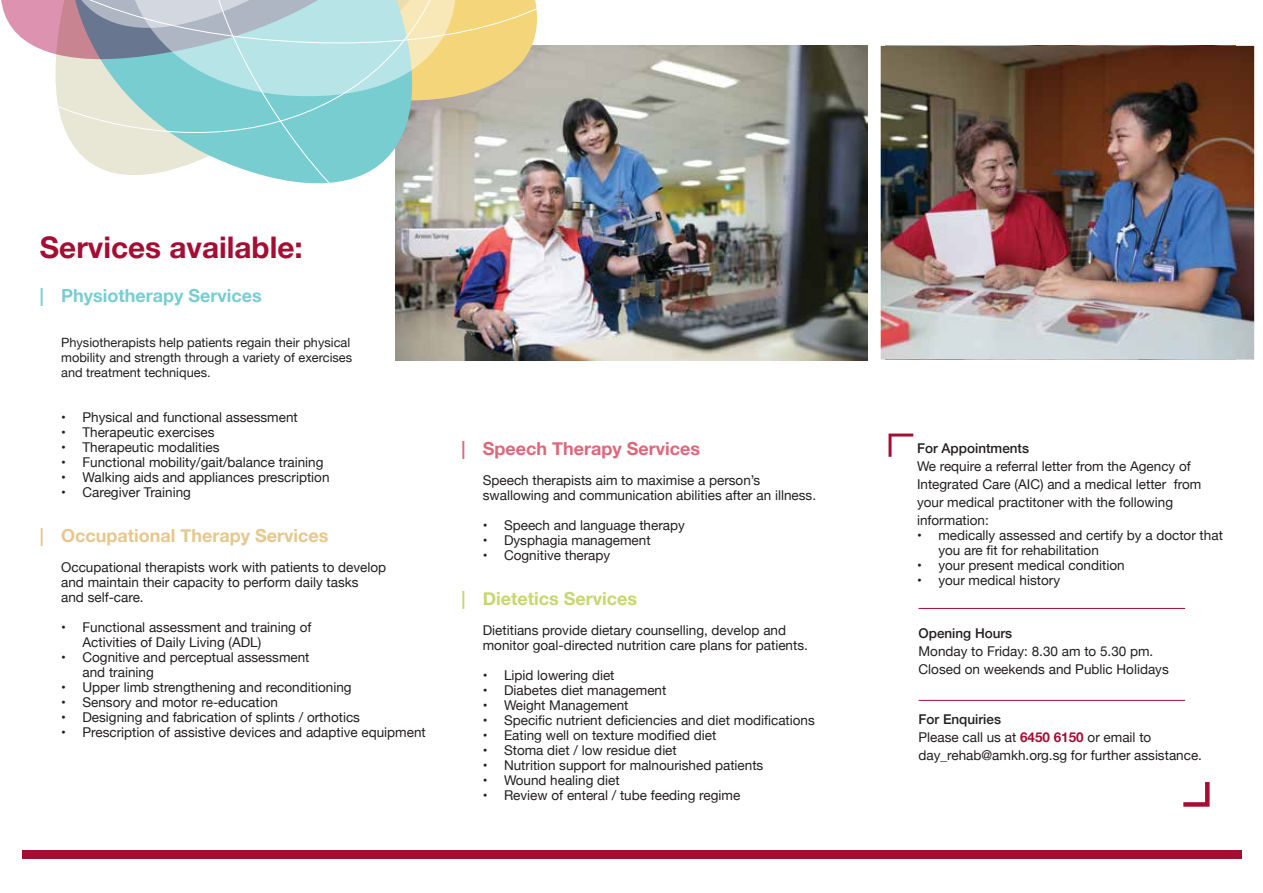
<style>
.page{position:relative;width:1263px;height:893px;background:#fff}
.page>*{position:absolute;margin:0;border:0;box-sizing:border-box;transform-origin:0 0}
.t1{font:700 29.7px "Helvetica Neue";color:#a50e33}
.t2{font:700 18px "Helvetica Neue";color:#e6c78d}
.t3{font:700 18px "Helvetica Neue";color:#78cdd1}
.t4{font:700 18px "Helvetica Neue";color:#dc677a}
.t5{font:700 18px "Helvetica Neue";color:#c8d66e}
.t6{font:13.5px/15px "Helvetica Neue";color:#231f20}
.t7{font:500 13.5px "Helvetica Neue";color:#231f20}
.t8{font:12.75px/15px "Helvetica Neue";color:#231f20}
.s1{font-weight:500}
.s2{font-weight:700;color:#a50e33}
</style>
<div class="page">
<img style="left:396px;top:46px;width:471px;height:314px">
<svg style="left:58px;top:108px;width:85px;height:59px"></svg>
<svg style="left:1px;top:0;width:142px;height:108px"></svg>
<svg style="left:143px;top:0;width:431px;height:209px;background:#bad2c7"></svg>
<div style="left:22px;top:850px;width:1219px;height:8px;background:#a50e33"></div>
<svg style="left:888px;top:434px;width:25px;height:23px"></svg>
<svg style="left:1183px;top:782px;width:27px;height:25px"></svg>
<hr style="left:918px;top:608px;width:267px;height:1px;background:#a50e33">
<hr style="left:918px;top:700px;width:267px;height:1px;background:#a50e33">
<img style="left:881px;top:46px;width:373px;height:314px">
<h1 class="t1" style="left:40px;top:224px;width:264px">Services available:</h1>
<h2 class="t3" style="left:40px;top:281px;width:223px"><span class="s1">|</span> Physiotherapy Services</h2>
<p class="t8" style="left:61px;top:335px;width:292px">Physiotherapists help patients regain their physical mobility and strength through a variety of exercises and treatment techniques.</p>
<p class="t6" style="left:61px;top:410px;width:238px">• Physical and functional assessment</p>
<p class="t6" style="left:61px;top:425px;width:155px">• Therapeutic exercises</p>
<p class="t6" style="left:61px;top:440px;width:160px">• Therapeutic modalities</p>
<p class="t6" style="left:61px;top:455px;width:264px">• Functional mobility/gait/balance training</p>
<p class="t6" style="left:61px;top:470px;width:270px">• Walking aids and appliances prescription</p>
<p class="t6" style="left:61px;top:485px;width:131px">• Caregiver Training</p>
<h2 class="t2" style="left:40px;top:521px;width:290px"><span class="s1">|</span> Occupational Therapy Services</h2>
<p class="t6" style="left:61px;top:560px;width:327px">Occupational therapists work with patients to develop and maintain their capacity to perform daily tasks<br>and self-care.</p>
<p class="t6" style="left:82px;top:620px;width:231px;text-indent:-21px">• Functional assessment and training of<br>Activities of Daily Living (ADL)</p>
<p class="t6" style="left:82px;top:650px;width:229px;text-indent:-21px">• Cognitive and perceptual assessment and training</p>
<p class="t6" style="left:61px;top:680px;width:292px">• Upper limb strengthening and reconditioning</p>
<p class="t6" style="left:61px;top:695px;width:218px">• Sensory and motor re-education</p>
<p class="t6" style="left:61px;top:710px;width:300px">• Designing and fabrication of splints / orthotics</p>
<p class="t6" style="left:61px;top:725px;width:366px">• Prescription of assistive devices and adaptive equipment</p>
<h2 class="t4" style="left:461px;top:434px;width:240px"><span class="s1">|</span> Speech Therapy Services</h2>
<p class="t6" style="left:483px;top:473px;width:335px">Speech therapists aim to maximise a person’s swallowing and communication abilities after an illness.</p>
<p class="t6" style="left:483px;top:518px;width:204px">• Speech and language therapy</p>
<p class="t6" style="left:483px;top:533px;width:169px">• Dysphagia management</p>
<p class="t6" style="left:483px;top:548px;width:129px">• Cognitive therapy</p>
<h2 class="t5" style="left:461px;top:584px;width:177px"><span class="s1">|</span> Dietetics Services</h2>
<p class="t6" style="left:483px;top:623px;width:327px">Dietitians provide dietary counselling, develop and monitor goal-directed nutrition care plans for patients.</p>
<p class="t6" style="left:483px;top:668px;width:133px">• Lipid lowering diet</p>
<p class="t6" style="left:483px;top:683px;width:185px">• Diabetes diet management</p>
<p class="t6" style="left:483px;top:698px;width:147px">• Weight Management</p>
<p class="t6" style="left:483px;top:713px;width:334px">• Specific nutrient deficiencies and diet modifications</p>
<p class="t6" style="left:483px;top:728px;width:235px">• Eating well on texture modified diet</p>
<p class="t6" style="left:483px;top:743px;width:196px">• Stoma diet / low residue diet</p>
<p class="t6" style="left:483px;top:758px;width:282px">• Nutrition support for malnourished patients</p>
<p class="t6" style="left:483px;top:773px;width:139px">• Wound healing diet</p>
<p class="t6" style="left:483px;top:788px;width:259px">• Review of enteral / tube feeding regime</p>
<p class="t7" style="left:917px;top:438px;width:114px">For Appointments</p>
<p class="t6" style="left:917px;top:458px;width:286px;line-height:18px">We require a referral letter from the Agency of Integrated Care (AIC) and a medical letter from your medical practitoner with the following information:</p>
<p class="t6" style="left:938px;top:529px;width:286px;text-indent:-21px">• medically assessed and certify by a doctor that you are fit for rehabilitation</p>
<p class="t6" style="left:917px;top:559px;width:209px">• your present medical condition</p>
<p class="t6" style="left:917px;top:574px;width:145px">• your medical history</p>
<p class="t7" style="left:918px;top:623px;width:95px">Opening Hours</p>
<p class="t6" style="left:918px;top:643px;width:252px;line-height:18px">Monday to Friday: 8.30 am to 5.30 pm.<br>Closed on weekends and Public Holidays</p>
<p class="t6" style="left:918px;top:711px;width:285px;line-height:18px"><span class="s1">For Enquiries<br></span>Please call us at <span class="s2">6450 6150</span> or email to day_rehab@amkh.org.sg for further assistance.</p>
</div>
